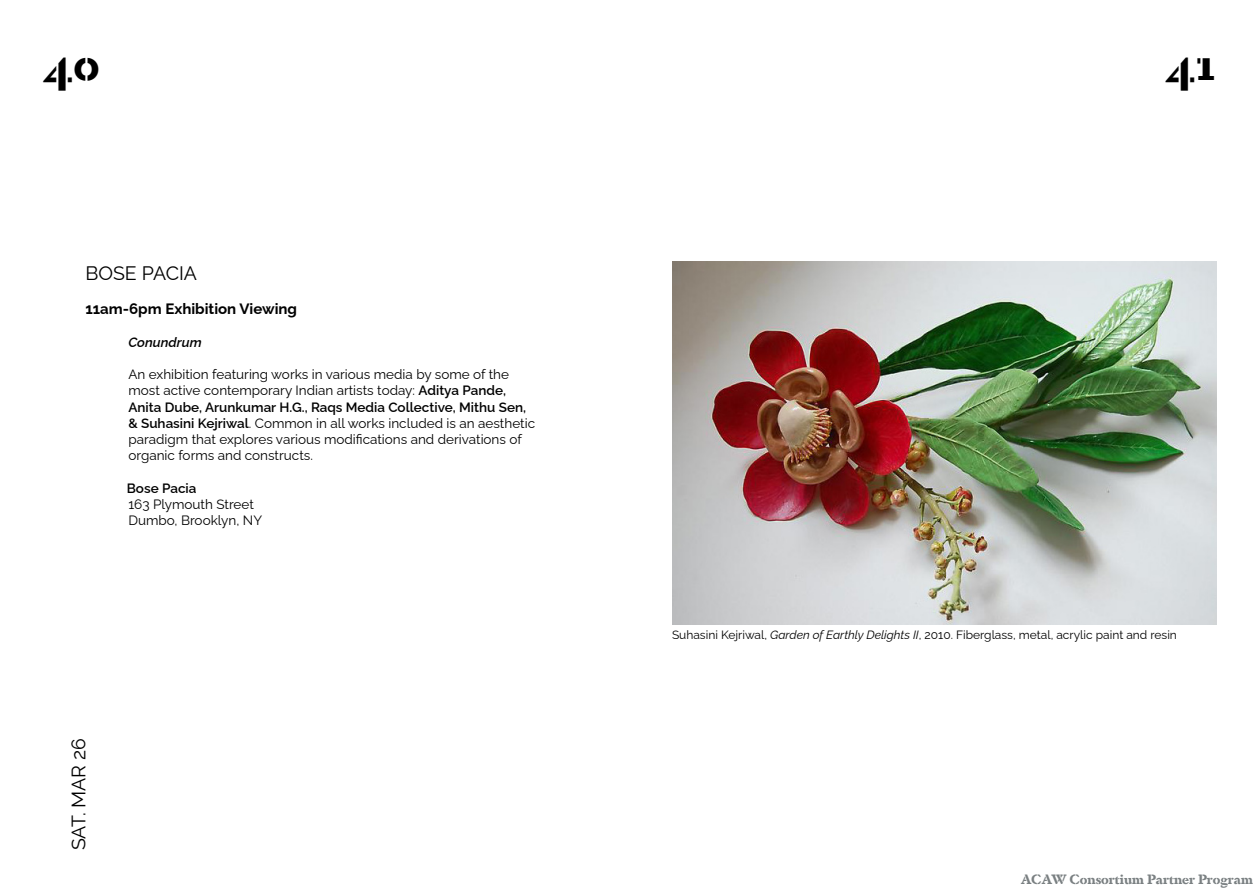
<style>
.page{position:relative;width:1259px;height:893px;background:#fff}
.page>*{position:absolute;margin:0;border:0;box-sizing:border-box;transform-origin:0 0}
.t1{font:700 46.5px "Dapifer Stencil";color:#000}
.t2{font:19.5px "Raleway";color:#000}
.t3{font:700 15px "Raleway";color:#000}
.t4{font:13.5px/16.2px "Raleway";color:#000}
.t5{font:700 13.5px "Dapifer Stencil";color:#7a8082}
.t6{font:italic 600 13.5px "Raleway";color:#000}
.t7{font:600 13.5px "Raleway";color:#000}
.t8{font:12px "Raleway";color:#000}
.s1{font-weight:600}
.s2{font-style:italic}
</style>
<div class="page">
<img style="left:672px;top:262px;width:544px;height:362px">
<h1 class="t1" style="left:43px;top:29px;width:59px">40</h1>
<h1 class="t1" style="left:1164px;top:29px;width:53px">41</h1>
<h2 class="t2" style="left:85px;top:258px;width:113px">BOSE PACIA</h2>
<p class="t3" style="left:85px;top:298px;width:213px">11am-6pm Exhibition Viewing</p>
<p class="t6" style="left:128px;top:332px;width:75px">Conundrum</p>
<p class="t4" style="left:128px;top:365px;width:408px">An exhibition featuring works in various media by some of the most active contemporary Indian artists today: <span class="s1">Aditya Pande, Anita Dube, Arunkumar H.G., Raqs Media Collective, Mithu Sen, &amp; Suhasini Kejriwal</span>. Common in all works included is an aesthetic paradigm that explores various modifications and derivations of organic forms and constructs.</p>
<p class="t7" style="left:127px;top:477px;width:71px">Bose Pacia</p>
<p class="t4" style="left:128px;top:495px;width:135px">163 Plymouth Street<br>Dumbo, Brooklyn, NY</p>
<h2 class="t2" style="left:63px;top:850px;width:114px;rotate:-90deg">SAT. MAR 26</h2>
<p class="t8" style="left:672px;top:625px;width:506px">Suhasini Kejriwal, <span class="s2">Garden of Earthly Delights II</span>, 2010. Fiberglass, metal, acrylic paint and resin</p>
<p class="t5" style="left:1020px;top:870px;width:233px">ACAW Consortium Partner Program</p>
</div>
